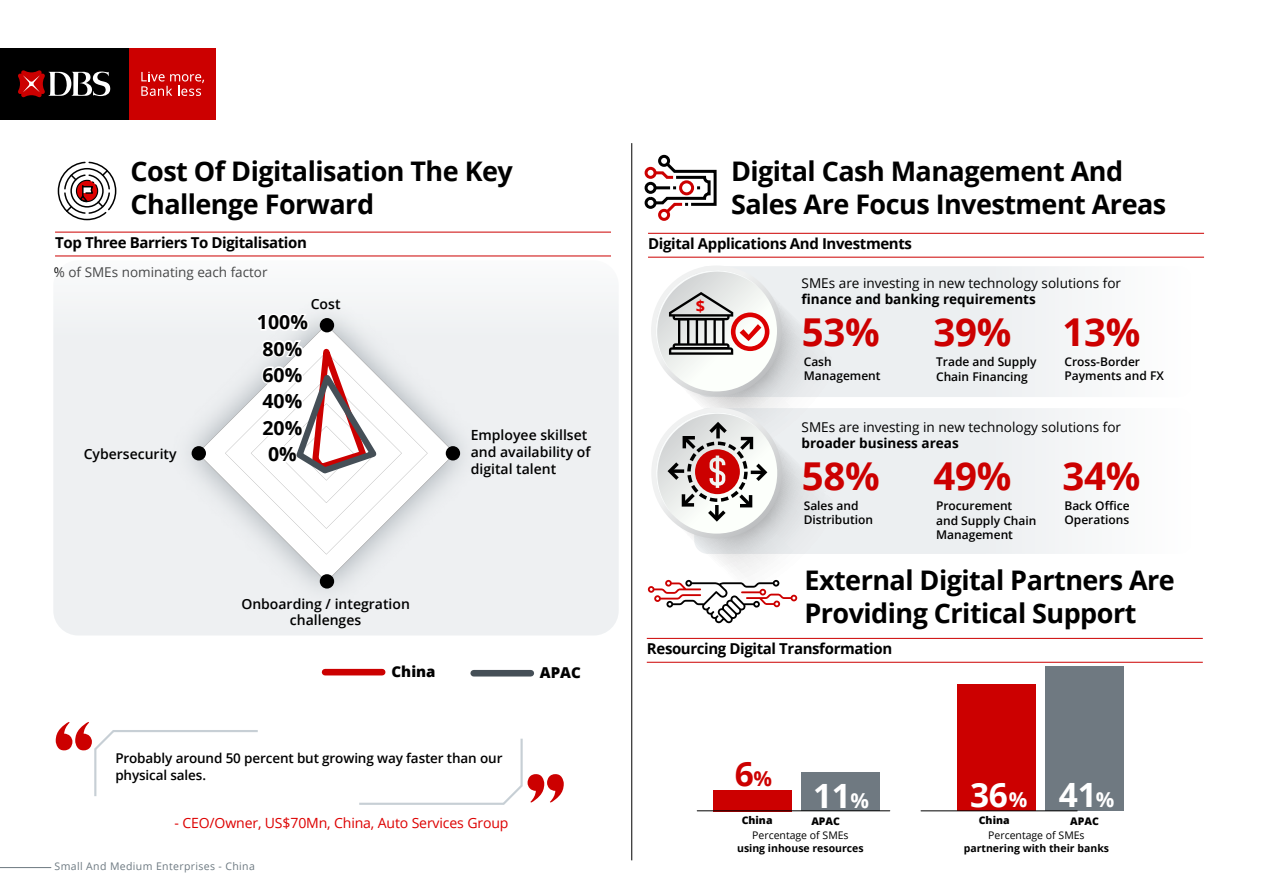
<style>
.page{position:relative;width:1263px;height:893px;background:#fff}
.page>*{position:absolute;margin:0;border:0;box-sizing:border-box;transform-origin:0 0}
.t1{font:700 38.4px "Open Sans";letter-spacing:-.01em;color:#c00}
.t2{font:700 33.45px "Open Sans";color:#fff}
.t3{font:700 33.45px "Open Sans";color:#c00}
.t4{font:700 27px/32.4px "Open Sans";letter-spacing:-.02em;color:#000}
.t5{font:700 19.5px/26.4px "Open Sans";color:#000}
.t6{font:700 16.2px "Open Sans";color:#dc0000}
.t7{font:700 15px "Open Sans";letter-spacing:-.025em;color:#000}
.t8{font:800 15px "Open Sans";color:#000}
.t9{font:14.1px "Open Sans";letter-spacing:-.01em;color:#d00}
.t10{font:600 13.95px/16.8px "Open Sans";color:#000}
.t11{font:13.5px "Open Sans";color:#000}
.t12{font:600 13.5px/16.8px "Open Sans";letter-spacing:-.01em;color:#000}
.t13{font:700 13.5px "Open Sans";color:#000}
.t14{font:600 12px/14.4px "Open Sans";color:#000}
.t15{font:700 10.5px "Open Sans";color:#000}
.t16{font:10.5px "Open Sans";color:#000}
.t17{font:10.5px "Open Sans";letter-spacing:.035em;color:#6d7981}
.t18{font:800 10.5px "Open Sans";color:#000}
.s1{font-size:20.7px}
</style>
<div class="page">
<svg style="left:56px;top:722px;width:202px;height:75px"></svg>
<svg style="left:359px;top:738px;width:205px;height:67px"></svg>
<hr style="left:631px;top:143px;width:1px;height:717px;background:#000">
<hr style="left:648px;top:257px;width:556px;height:1px;background:#c00">
<hr style="left:648px;top:233px;width:556px;height:1px;background:#c00">
<hr style="left:647px;top:662px;width:556px;height:1px;background:#c00">
<hr style="left:647px;top:638px;width:556px;height:1px;background:#c00">
<hr style="left:55px;top:256px;width:556px;height:1px;background:#c00">
<hr style="left:55px;top:232px;width:556px;height:1px;background:#c00">
<div style="left:53px;top:260px;width:566px;height:375px;background:#eef0f2;border-radius:25px"></div>
<div style="left:694px;top:266px;width:498px;height:131px;background:linear-gradient(to right,#e8ecee,#f8f9fa);border-radius:14px"></div>
<div style="left:694px;top:408px;width:498px;height:146px;background:linear-gradient(to bottom,#f1f3f5,#f1f3f5);border-radius:14px"></div>
<img style="left:143px;top:270px;width:367px;height:320px">
<svg style="left:198px;top:324px;width:257px;height:258px"></svg>
<div style="left:192px;top:446px;width:14px;height:14px;background:#000;border-radius:50%"></div>
<div style="left:446px;top:446px;width:14px;height:14px;background:#000;border-radius:50%"></div>
<div style="left:320px;top:574px;width:14px;height:15px;background:#000;border-radius:50%"></div>
<svg style="left:225px;top:311px;width:203px;height:243px"></svg>
<div style="left:325px;top:669px;width:57px;height:6px;background:#c00"></div>
<div style="left:474px;top:670px;width:57px;height:6px;background:#454f57"></div>
<div style="left:800px;top:772px;width:79px;height:39px;background:#6f7981"></div>
<div style="left:713px;top:790px;width:79px;height:21px;background:#c00"></div>
<hr style="left:697px;top:810px;width:193px;height:1px;background:#000">
<div style="left:1045px;top:667px;width:79px;height:144px;background:#6f7981"></div>
<div style="left:957px;top:684px;width:79px;height:127px;background:#c00"></div>
<hr style="left:921px;top:810px;width:156px;height:1px;background:#000">
<div style="left:645px;top:182px;width:12px;height:12px;border:3px solid #000;border-radius:50%"></div>
<div style="left:658px;top:155px;width:12px;height:12px;border:3px solid #000;border-radius:50%"></div>
<div style="left:645px;top:197px;width:12px;height:12px;border:3px solid #000;border-radius:50%"></div>
<div style="left:645px;top:167px;width:12px;height:12px;border:3px solid #c00;border-radius:50%"></div>
<div style="left:658px;top:209px;width:12px;height:12px;border:3px solid #c00;border-radius:50%"></div>
<svg style="left:652px;top:160px;width:65px;height:56px"></svg>
<svg style="left:648px;top:270px;width:192px;height:353px"></svg>
<svg style="left:57px;top:161px;width:60px;height:60px"></svg>
<div style="left:128px;top:48px;width:88px;height:72px;background:#c00"></div>
<svg style="left:141px;top:72px;width:63px;height:24px"></svg>
<div style="left:0;top:48px;width:128px;height:72px;background:#000"></div>
<svg style="left:18px;top:70px;width:93px;height:28px"></svg>
<hr style="left:0;top:867px;width:51px;height:1px;background:#6d7981">
<p class="t4" style="left:131px;top:155px;width:384px">Cost Of Digitalisation The Key<br>Challenge Forward</p>
<p class="t7" style="left:55px;top:232px;width:253px">Top Three Barriers To Digitalisation</p>
<p class="t11" style="left:54px;top:262px;width:215px">% of SMEs nominating each factor</p>
<p class="t10" style="left:311px;top:296px;width:31px">Cost</p>
<p class="t10" style="left:84px;top:445px;width:94px">Cybersecurity</p>
<p class="t5" style="left:257px;top:308px;width:52px">100%<br>80%<br>60%<br>40%<br>20%<br>0%</p>
<p class="t10" style="left:241px;top:595px;width:170px;text-align:center">Onboarding / integration challenges</p>
<p class="t10" style="left:471px;top:427px;width:121px">Employee skillset and availability of digital talent</p>
<p class="t8" style="left:392px;top:660px;width:46px">China</p>
<p class="t8" style="left:540px;top:661px;width:42px">APAC</p>
<p class="t12" style="left:115px;top:749px;width:389px">Probably around 50 percent but growing way faster than our physical sales.</p>
<p class="t9" style="left:174px;top:813px;width:336px">- CEO/Owner, US$70Mn, China, Auto Services Group</p>
<p class="t17" style="left:55px;top:859px;width:202px">Small And Medium Enterprises - China</p>
<p class="t4" style="left:731px;top:155px;width:437px">Digital Cash Management And<br>Sales Are Focus Investment Areas</p>
<p class="t7" style="left:648px;top:233px;width:265px">Digital Applications And Investments</p>
<p class="t6" style="left:696px;top:294px;width:11px">$</p>
<p class="t11" style="left:801px;top:274px;width:321px">SMEs are investing in new technology solutions for</p>
<p class="t13" style="left:801px;top:290px;width:236px">finance and banking requirements</p>
<h1 class="t1" style="left:802px;top:305px;width:79px">53%</h1>
<h1 class="t1" style="left:933px;top:305px;width:79px">39%</h1>
<h1 class="t1" style="left:1063px;top:305px;width:79px">13%</h1>
<p class="t14" style="left:804px;top:354px;width:78px">Cash<br>Management</p>
<p class="t14" style="left:936px;top:354px;width:102px">Trade and Supply<br>Chain Financing</p>
<p class="t14" style="left:1064px;top:354px;width:101px">Cross-Border<br>Payments and FX</p>
<p class="t11" style="left:801px;top:418px;width:321px">SMEs are investing in new technology solutions for</p>
<p class="t13" style="left:801px;top:434px;width:159px">broader business areas</p>
<h1 class="t1" style="left:802px;top:449px;width:79px">58%</h1>
<h1 class="t1" style="left:933px;top:449px;width:79px">49%</h1>
<h1 class="t1" style="left:1063px;top:449px;width:79px">34%</h1>
<p class="t14" style="left:804px;top:498px;width:71px">Sales and<br>Distribution</p>
<p class="t14" style="left:936px;top:498px;width:102px">Procurement and Supply Chain<br>Management</p>
<p class="t14" style="left:1064px;top:498px;width:67px">Back Office<br>Operations</p>
<p class="t4" style="left:804px;top:563px;width:372px">External Digital Partners Are<br>Providing Critical Support</p>
<p class="t7" style="left:647px;top:638px;width:247px">Resourcing Digital Transformation</p>
<p class="t3" style="left:735px;top:751px;width:39px">6<span class="s1">%</span></p>
<p class="t2" style="left:813px;top:772px;width:58px">11<span class="s1">%</span></p>
<p class="t2" style="left:970px;top:771px;width:146px">36<span class="s1">%</span> 41<span class="s1">%</span></p>
<p class="t18" style="left:742px;top:812px;width:32px">China</p>
<p class="t18" style="left:811px;top:813px;width:30px">APAC</p>
<p class="t18" style="left:979px;top:812px;width:32px">China</p>
<p class="t18" style="left:1070px;top:813px;width:30px">APAC</p>
<p class="t16" style="left:752px;top:828px;width:98px">Percentage of SMEs</p>
<p class="t15" style="left:737px;top:840px;width:128px">using inhouse resources</p>
<p class="t16" style="left:988px;top:828px;width:98px">Percentage of SMEs</p>
<p class="t15" style="left:964px;top:840px;width:147px">partnering with their banks</p>
</div>
